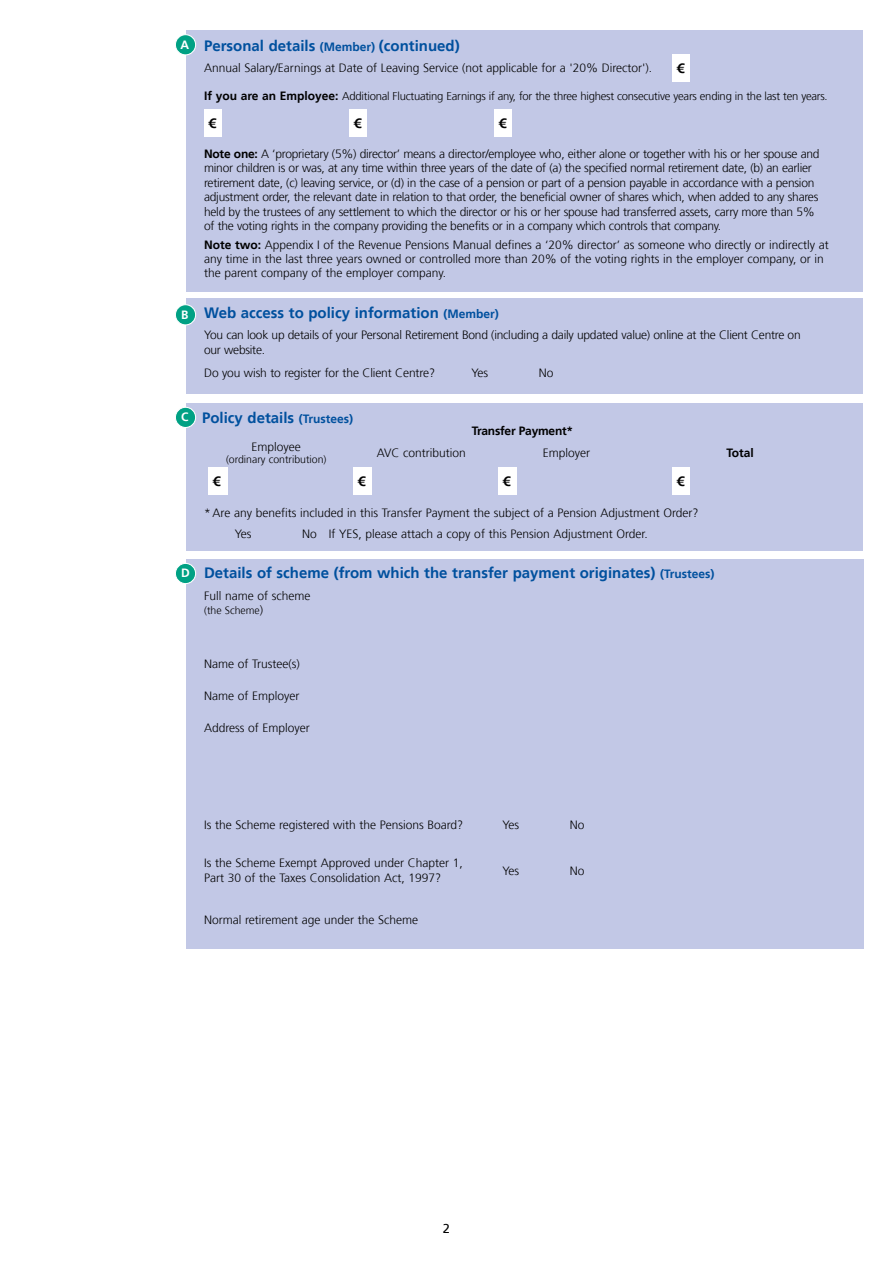
<style>
.page{position:relative;width:893px;height:1263px;background:#fff}
.page>*{position:absolute;margin:0;border:0;box-sizing:border-box;transform-origin:0 0}
.t1{font:700 15px "Frutiger";color:#00509e}
.t2{font:700 13.5px "Frutiger";color:#000}
.t3{font:12.75px "Frutiger";color:#000}
.t4{font:300 12px/14.4px "Frutiger";letter-spacing:-.02em;color:#000}
.t5{font:300 12px/14.4px "Frutiger";color:#000}
.t6{font:700 12px "Frutiger";letter-spacing:-.02em;color:#000}
.t7{font:700 12px "Frutiger";color:#fff}
.t8{font:300 11.25px "Frutiger";letter-spacing:-.02em;color:#000}
.t9{font:300 10.5px "Frutiger";color:#000}
.s1{font-size:12px}
.s2{font-weight:700;font-size:12px}
.s3{font-weight:700}
</style>
<div class="page">
<div style="left:186px;top:30px;width:677px;height:261px;background:#c2c8e6"></div>
<div style="left:186px;top:298px;width:677px;height:96px;background:#c2c8e6"></div>
<div style="left:186px;top:403px;width:677px;height:147px;background:#c2c8e6"></div>
<div style="left:186px;top:559px;width:677px;height:389px;background:#c2c8e6"></div>
<div style="left:175px;top:563px;width:21px;height:21px;background:#00a184;border-radius:50%"></div>
<div style="left:175px;top:563px;width:21px;height:21px;border:1px solid #fff;border-radius:50%"></div>
<div style="left:175px;top:407px;width:21px;height:20px;background:#00a184;border-radius:50%"></div>
<div style="left:175px;top:407px;width:21px;height:21px;border:1px solid #fff;border-radius:50%"></div>
<div style="left:175px;top:305px;width:21px;height:20px;background:#00a184;border-radius:50%"></div>
<div style="left:175px;top:304px;width:21px;height:21px;border:1px solid #fff;border-radius:50%"></div>
<div style="left:175px;top:35px;width:21px;height:20px;background:#00a184;border-radius:50%"></div>
<div style="left:175px;top:34px;width:21px;height:21px;border:1px solid #fff;border-radius:50%"></div>
<div style="left:672px;top:54px;width:17px;height:27px;background:#fff"></div>
<div style="left:204px;top:109px;width:17px;height:28px;background:#fff"></div>
<div style="left:349px;top:109px;width:17px;height:28px;background:#fff"></div>
<div style="left:494px;top:109px;width:17px;height:28px;background:#fff"></div>
<div style="left:208px;top:467px;width:20px;height:28px;background:#fff"></div>
<div style="left:353px;top:467px;width:19px;height:28px;background:#fff"></div>
<div style="left:498px;top:467px;width:19px;height:28px;background:#fff"></div>
<div style="left:672px;top:467px;width:17px;height:28px;background:#fff"></div>
<p class="t7" style="left:181px;top:37px;width:10px">A</p>
<p class="t1" style="left:204px;top:37px;width:257px">Personal details <span class="s1">(Member)</span> (continued)</p>
<p class="t5" style="left:204px;top:61px;width:450px">Annual Salary/Earnings at Date of Leaving Service (not applicable for a '20% Director').</p>
<p class="t2" style="left:677px;top:60px;width:9px">€</p>
<p class="t8" style="left:204px;top:90px;width:625px"><span class="s2">If you are an Employee:</span> Additional Fluctuating Earnings if any, for the three highest consecutive years ending in the last ten years.</p>
<p class="t2" style="left:209px;top:116px;width:9px">€</p>
<p class="t2" style="left:354px;top:116px;width:9px">€</p>
<p class="t2" style="left:499px;top:116px;width:9px">€</p>
<p class="t4" style="left:204px;top:147px;width:617px"><span class="s3">Note one:</span> A ‘proprietary (5%) director’ means a director/employee who, either alone or together with his or her spouse and minor children is or was, at any time within three years of the date of (a) the specified normal retirement date, (b) an earlier retirement date, (c) leaving service, or (d) in the case of a pension or part of a pension payable in accordance with a pension adjustment order, the relevant date in relation to that order, the beneficial owner of shares which, when added to any shares held by the trustees of any settlement to which the director or his or her spouse had transferred assets, carry more than 5% of the voting rights in the company providing the benefits or in a company which controls that company.</p>
<p class="t5" style="left:204px;top:237px;width:626px"><span class="s3">Note two:</span> Appendix I of the Revenue Pensions Manual defines a ‘20% director’ as someone who directly or indirectly at any time in the last three years owned or controlled more than 20% of the voting rights in the employer company, or in the parent company of the employer company.</p>
<p class="t7" style="left:181px;top:307px;width:9px">B</p>
<p class="t1" style="left:204px;top:304px;width:296px">Web access to policy information <span class="s1">(Member)</span></p>
<p class="t4" style="left:204px;top:328px;width:598px">You can look up details of your Personal Retirement Bond (including a daily updated value) online at the Client Centre on our website.</p>
<p class="t4" style="left:204px;top:366px;width:232px">Do you wish to register for the Client Centre?</p>
<p class="t4" style="left:471px;top:366px;width:18px">Yes</p>
<p class="t4" style="left:539px;top:366px;width:16px">No</p>
<p class="t7" style="left:181px;top:410px;width:9px">C</p>
<p class="t1" style="left:202px;top:409px;width:152px">Policy details <span class="s1">(Trustees)</span></p>
<p class="t6" style="left:472px;top:424px;width:103px">Transfer Payment*</p>
<p class="t5" style="left:252px;top:439px;width:51px">Employee</p>
<p class="t9" style="left:226px;top:454px;width:102px">(ordinary contribution)</p>
<p class="t5" style="left:377px;top:446px;width:91px">AVC contribution</p>
<p class="t5" style="left:543px;top:446px;width:49px">Employer</p>
<p class="t6" style="left:726px;top:446px;width:29px">Total</p>
<p class="t2" style="left:213px;top:474px;width:9px">€</p>
<p class="t2" style="left:358px;top:474px;width:9px">€</p>
<p class="t2" style="left:503px;top:474px;width:9px">€</p>
<p class="t2" style="left:677px;top:474px;width:9px">€</p>
<p class="t5" style="left:204px;top:506px;width:496px">*Are any benefits included in this Transfer Payment the subject of a Pension Adjustment Order?</p>
<p class="t4" style="left:235px;top:526px;width:18px">Yes</p>
<p class="t5" style="left:302px;top:527px;width:347px">No If YES, please attach a copy of this Pension Adjustment Order.</p>
<p class="t7" style="left:181px;top:566px;width:10px">D</p>
<p class="t1" style="left:204px;top:564px;width:512px">Details of scheme (from which the transfer payment originates) <span class="s1">(Trustees)</span></p>
<p class="t5" style="left:204px;top:588px;width:108px">Full name of scheme</p>
<p class="t9" style="left:204px;top:604px;width:61px">(the Scheme<span class="s1">)</span></p>
<p class="t5" style="left:204px;top:657px;width:97px">Name of Trustee(s)</p>
<p class="t5" style="left:204px;top:689px;width:97px">Name of Employer</p>
<p class="t5" style="left:204px;top:721px;width:107px">Address of Employer</p>
<p class="t5" style="left:204px;top:818px;width:261px">Is the Scheme registered with the Pensions Board?</p>
<p class="t5" style="left:204px;top:856px;width:260px">Is the Scheme Exempt Approved under Chapter 1,<br>Part 30 of the Taxes Consolidation Act, 1997?</p>
<p class="t5" style="left:204px;top:913px;width:215px">Normal retirement age under the Scheme</p>
<p class="t4" style="left:502px;top:817px;width:18px">Yes</p>
<p class="t4" style="left:570px;top:818px;width:16px">No</p>
<p class="t4" style="left:502px;top:863px;width:18px">Yes</p>
<p class="t4" style="left:570px;top:864px;width:16px">No</p>
<p class="t3" style="left:443px;top:1221px;width:9px">2</p>
</div>
